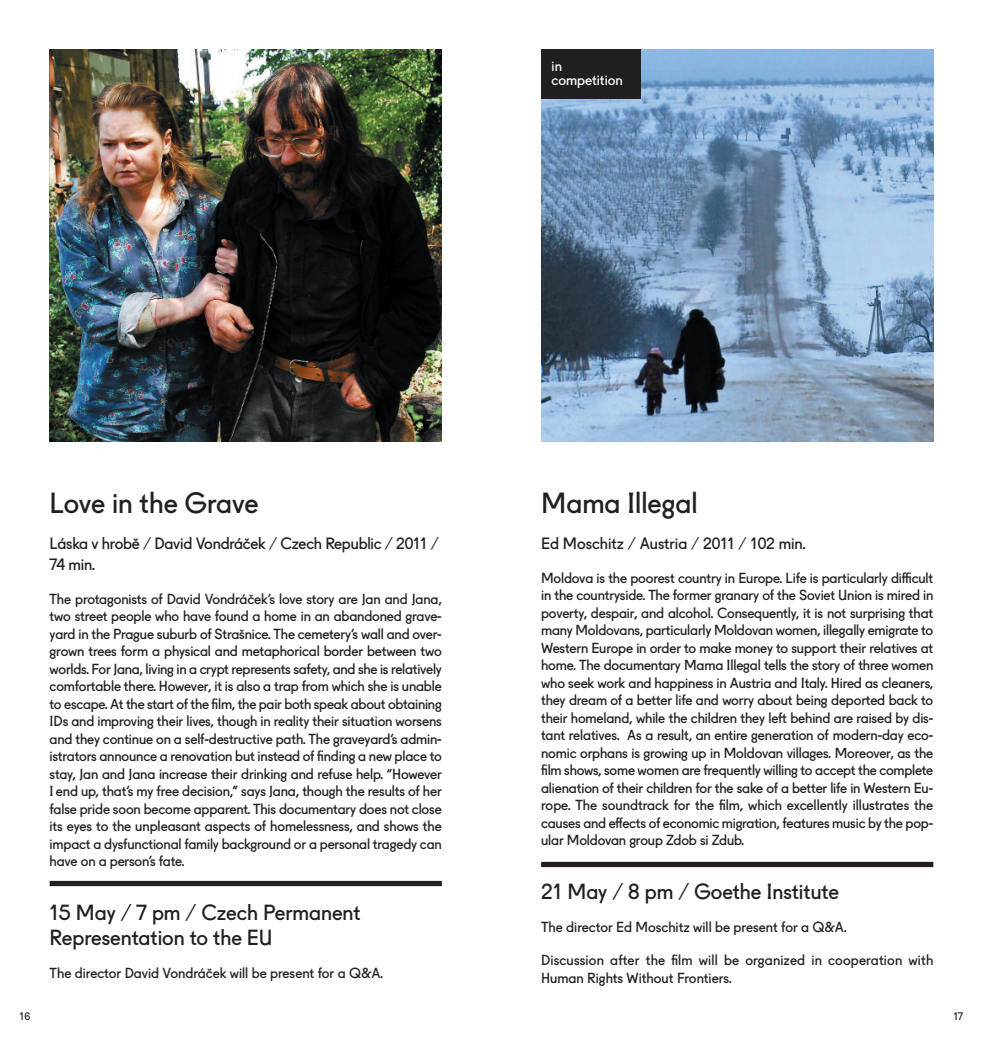
<style>
.page{position:relative;width:983px;height:1042px;background:#fff}
.page>*{position:absolute;margin:0;border:0;box-sizing:border-box;transform-origin:0 0}
.t1{font:28px "Fugue";color:#231f20}
.t2{font:21px/25.2px "Fugue";color:#231f20}
.t3{font:15.75px/21px "Fugue";letter-spacing:-.015em;color:#231f20}
.t4{font:14px/17.5px "Fugue";color:#231f20;text-align:justify}
.t5{font:14px/14.3px "Fugue";color:#fff}
.t6{font:10.5px "Fugue";color:#231f20}
</style>
<div class="page">
<img style="left:50px;top:50px;width:391px;height:391px">
<div style="left:50px;top:881px;width:391px;height:5px;background:#231f20"></div>
<img style="left:541px;top:50px;width:392px;height:391px">
<div style="left:541px;top:862px;width:392px;height:5px;background:#231f20"></div>
<div style="left:541px;top:50px;width:99px;height:49px;background:#231f20"></div>
<p class="t5" style="left:551px;top:60px;width:73px">in competition</p>
<h1 class="t1" style="left:50px;top:492px;width:210px">Love in the Grave</h1>
<p class="t3" style="left:50px;top:535px;width:390px">Láska v hrobě / David Vondráček / Czech Republic / 2011 /<br>74 min.</p>
<p class="t4" style="left:50px;top:591px;width:393px">The protagonists of David Vondráček’s love story are Jan and Jana, two street people who have found a home in an abandoned grave&shy;yard in the Prague suburb of Strašnice. The cemetery’s wall and over&shy;grown trees form a physical and metaphorical border between two worlds. For Jana, living in a crypt represents safety, and she is relatively comfortable there. However, it is also a trap from which she is unable to escape. At the start of the film, the pair both speak about obtaining IDs and improving their lives, though in reality their situation worsens and they continue on a self-destructive path. The graveyard’s admin&shy;istrators announce a renovation but instead of finding a new place to stay, Jan and Jana increase their drinking and refuse help. “However I end up, that’s my free decision,” says Jana, though the results of her false pride soon become apparent. This documentary does not close its eyes to the unpleasant aspects of homelessness, and shows the impact a dysfunctional family background or a personal tragedy can have on a person’s fate.</p>
<h2 class="t2" style="left:50px;top:901px;width:312px">15 May / 7 pm / Czech Permanent<br>Representation to the EU</h2>
<p class="t4" style="left:50px;top:966px;width:335px">The director David Vondráček will be present for a Q&amp;A.</p>
<h1 class="t1" style="left:541px;top:492px;width:158px">Mama Illegal</h1>
<p class="t3" style="left:541px;top:535px;width:266px">Ed Moschitz / Austria / 2011 / 102 min.</p>
<p class="t4" style="left:541px;top:570px;width:393px">Moldova is the poorest country in Europe. Life is particularly difficult in the countryside. The former granary of the Soviet Union is mired in poverty, despair, and alcohol. Consequently, it is not surprising that many Moldovans, particularly Moldovan women, illegally emigrate to Western Europe in order to make money to support their relatives at home. The documentary Mama Illegal tells the story of three women who seek work and happiness in Austria and Italy. Hired as cleaners, they dream of a better life and worry about being deported back to their homeland, while the children they left behind are raised by dis&shy;tant relatives. As a result, an entire generation of modern-day eco&shy;nomic orphans is growing up in Moldovan villages. Moreover, as the film shows, some women are frequently willing to accept the complete alienation of their children for the sake of a better life in Western Eu&shy;rope. The soundtrack for the film, which excellently illustrates the causes and effects of economic migration, features music by the pop&shy;ular Moldovan group Zdob si Zdub.</p>
<h2 class="t2" style="left:541px;top:880px;width:299px">21 May / 8 pm / Goethe Institute</h2>
<p class="t4" style="left:541px;top:919px;width:307px">The director Ed Moschitz will be present for a Q&amp;A.</p>
<p class="t4" style="left:541px;top:953px;width:393px">Discussion after the film will be organized in cooperation with<br>Human Rights Without Frontiers.</p>
<p class="t6" style="left:20px;top:1012px;width:12px">16</p>
<p class="t6" style="left:953px;top:1012px;width:11px">17</p>
</div>
